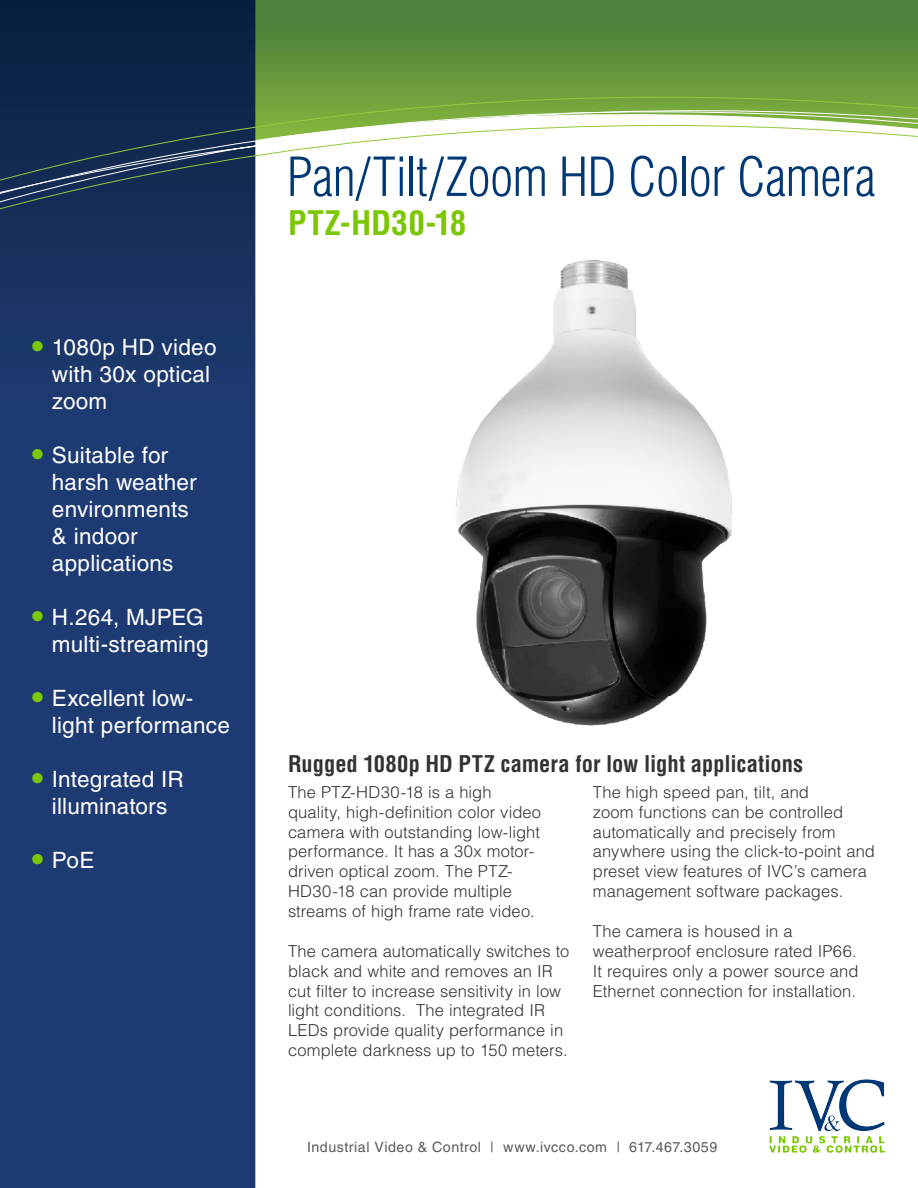
<style>
.page{position:relative;width:918px;height:1188px;background:#fff}
.page>*{position:absolute;margin:0;border:0;box-sizing:border-box;transform-origin:0 0}
.t1{font:300 condensed 52.5px "Helvetica LT Std";letter-spacing:-.01em;color:#003876}
.t2{font:700 condensed 33px "Helvetica LT Std";letter-spacing:.01em;color:#7ac702}
.t3{font:22.5px/27px "Helvetica LT Std";letter-spacing:.01em;color:#fff}
.t4{font:700 condensed 22.5px "Helvetica LT Std";color:#333}
.t5{font:300 16.5px/19.8px "Helvetica LT Std";letter-spacing:.005em;color:#333}
.t6{font:14.25px "Helvetica LT Std";letter-spacing:.04em;color:#5a5a5a}
.s1{font-size:33px;color:#7ac702}
</style>
<div class="page">
<svg style="left:0;top:0;width:255px;height:1188px;background:#1c396f"></svg>
<svg style="left:0;top:1px;width:918px;height:15px;background:#39653b"></svg>
<svg style="left:0;top:16px;width:918px;height:13px;background:#3a653c"></svg>
<svg style="left:0;top:29px;width:918px;height:192px"></svg>
<img style="left:769px;top:1079px;width:116px;height:74px">
<img style="left:456px;top:259px;width:276px;height:467px">
<p class="t3" style="left:52px;top:334px;width:166px;text-indent:-20px"><span class="s1">•</span> 1080p HD video with 30x optical zoom</p>
<p class="t3" style="left:52px;top:442px;width:146px;text-indent:-20px"><span class="s1">•</span> Suitable for harsh weather environments &amp; indoor applications</p>
<p class="t3" style="left:32px;top:604px;width:178px;text-align:right"><span class="s1">•</span> H.264, MJPEG multi-streaming</p>
<p class="t3" style="left:52px;top:685px;width:180px;text-indent:-20px"><span class="s1">•</span> Excellent low&shy;light performance</p>
<p class="t3" style="left:32px;top:766px;width:153px;text-align:center"><span class="s1">•</span> Integrated IR illuminators</p>
<p class="t3" style="left:32px;top:847px;width:64px"><span class="s1">•</span> PoE</p>
<p class="t1" style="left:286px;top:144px;width:591px">Pan/Tilt/Zoom HD Color Camera</p>
<p class="t2" style="left:288px;top:202px;width:180px">PTZ-HD30-18</p>
<p class="t4" style="left:288px;top:750px;width:517px">Rugged 1080p HD PTZ camera for low light applications</p>
<p class="t5" style="left:288px;top:782px;width:255px">The PTZ-HD30-18 is a high quality, high-definition color video camera with outstanding low-light performance. It has a 30x motor&shy;driven optical zoom. The PTZ-<br>HD30-18 can provide multiple streams of high frame rate video.</p>
<p class="t5" style="left:288px;top:941px;width:283px">The camera automatically switches to black and white and removes an IR cut filter to increase sensitivity in low light conditions. The integrated IR LEDs provide quality performance in complete darkness up to 150 meters.</p>
<p class="t5" style="left:593px;top:782px;width:284px">The high speed pan, tilt, and<br>zoom functions can be controlled automatically and precisely from anywhere using the click-to-point and preset view features of IVC’s camera management software packages.</p>
<p class="t5" style="left:593px;top:921px;width:267px">The camera is housed in a weatherproof enclosure rated IP66.<br>It requires only a power source and Ethernet connection for installation.</p>
<p class="t6" style="left:307px;top:1139px;width:412px">Industrial Video &amp; Control | www.ivcco.com | 617.467.3059</p>
</div>
